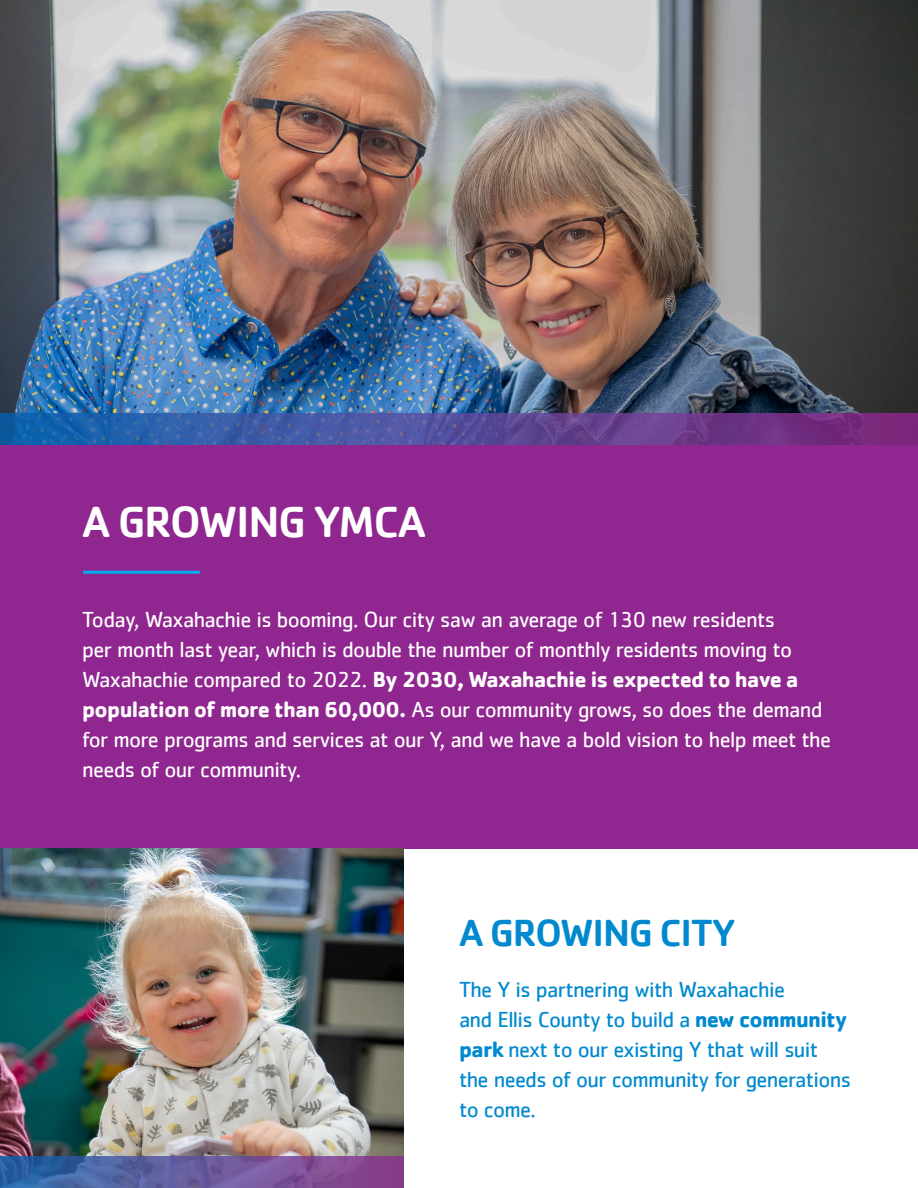
<style>
.page{position:relative;width:918px;height:1188px;background:#fff}
.page>*{position:absolute;margin:0;border:0;box-sizing:border-box;transform-origin:0 0}
.t1{font:500 45px "Cachet";letter-spacing:-.03em;color:#fff}
.t2{font:500 39px "Cachet";letter-spacing:-.03em;color:#0089cf}
.t3{font:22.5px/30px "Cachet";letter-spacing:-.03em;color:#fff}
.t4{font:22.5px/30px "Cachet";letter-spacing:-.03em;color:#0089cf}
.s1{font-weight:700}
</style>
<div class="page">
<div style="left:0;top:445px;width:918px;height:404px;background:#90268f"></div>
<hr style="left:83px;top:571px;width:117px;height:3px;background:#00aeef">
<img style="left:0;top:849px;width:403px;height:308px">
<img style="left:0;top:0;width:918px;height:414px">
<svg style="left:0;top:414px;width:918px;height:31px;background:#504b98"></svg>
<svg style="left:0;top:1157px;width:403px;height:31px;background:#63599b"></svg>
<p class="t1" style="left:82px;top:495px;width:345px">A GROWING YMCA</p>
<p class="t3" style="left:82px;top:604px;width:751px">Today, Waxahachie is booming. Our city saw an average of 130 new residents<br>per month last year, which is double the number of monthly residents moving to Waxahachie compared to 2022. <span class="s1">By 2030, Waxahachie is expected to have a population of more than 60,000.</span> As our community grows, so does the demand for more programs and services at our Y, and we have a bold vision to help meet the needs of our community.</p>
<p class="t2" style="left:459px;top:909px;width:278px">A GROWING CITY</p>
<p class="t4" style="left:459px;top:974px;width:394px">The Y is partnering with Waxahachie<br>and Ellis County to build a <span class="s1">new community park</span> next to our existing Y that will suit the needs of our community for generations to come.</p>
</div>
